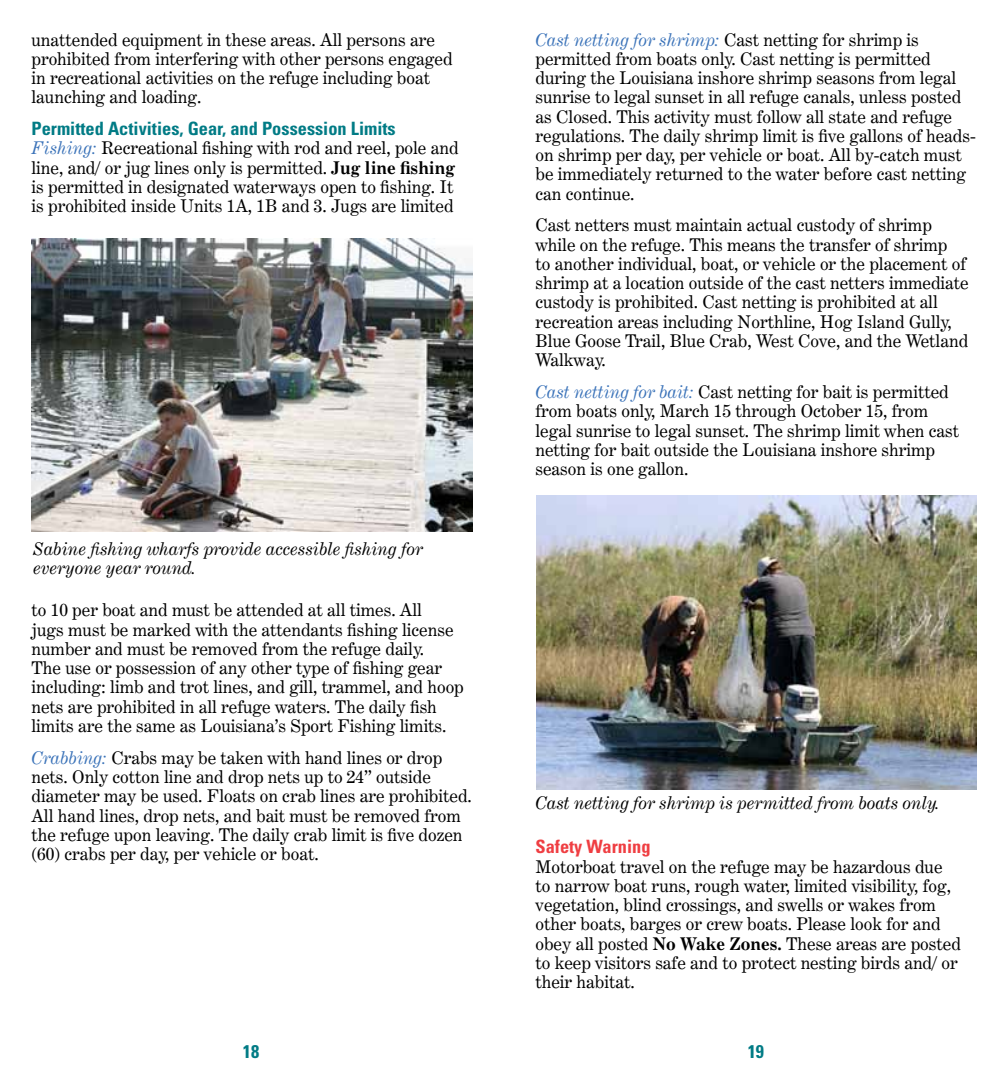
<style>
.page{position:relative;width:1008px;height:1071px;background:#fff}
.page>*{position:absolute;margin:0;border:0;box-sizing:border-box;transform-origin:0 0}
.t1{font:700 condensed 18.38px "Univers";color:#007b85}
.t2{font:700 condensed 18.38px "Univers";color:#ef3e42}
.t3{font:17.5px/19.2px "Century Expanded BT";color:#000}
.t4{font:italic 17.5px/19.2px "Century Expanded BT";color:#000}
.s1{font-style:italic;color:#3b73b9}
.s2{font-weight:700}
</style>
<div class="page">
<img style="left:32px;top:238px;width:440px;height:293px">
<img style="left:537px;top:495px;width:439px;height:294px">
<p class="t3" style="left:32px;top:30px;width:423px">unattended equipment in these areas. All persons are prohibited from interfering with other persons engaged in recreational activities on the refuge including boat launching and loading.</p>
<p class="t1" style="left:32px;top:117px;width:366px">Permitted Activities, Gear, and Possession Limits</p>
<p class="t3" style="left:32px;top:138px;width:429px"><span class="s1">Fishing:</span> Recreational fishing with rod and reel, pole and line, and/ or jug lines only is permitted. <span class="s2">Jug line fishing </span>is permitted in designated waterways open to fishing. It is prohibited inside Units 1A, 1B and 3. Jugs are limited</p>
<p class="t4" style="left:33px;top:539px;width:391px">Sabine fishing wharfs provide accessible fishing for everyone year round.</p>
<p class="t3" style="left:32px;top:600px;width:434px">to 10 per boat and must be attended at all times. All<br>jugs must be marked with the attendants fishing license number and must be removed from the refuge daily.<br>The use or possession of any other type of fishing gear including: limb and trot lines, and gill, trammel, and hoop nets are prohibited in all refuge waters. The daily fish limits are the same as Louisiana’s Sport Fishing limits.</p>
<p class="t3" style="left:32px;top:748px;width:442px"><span class="s1">Crabbing:</span> Crabs may be taken with hand lines or drop nets. Only cotton line and drop nets up to 24” outside diameter may be used. Floats on crab lines are prohibited.<br>All hand lines, drop nets, and bait must be removed from the refuge upon leaving. The daily crab limit is five dozen (60) crabs per day, per vehicle or boat.</p>
<p class="t3" style="left:536px;top:30px;width:442px"><span class="s1">Cast netting for shrimp:</span> Cast netting for shrimp is permitted from boats only. Cast netting is permitted during the Louisiana inshore shrimp seasons from legal sunrise to legal sunset in all refuge canals, unless posted as Closed. This activity must follow all state and refuge regulations. The daily shrimp limit is five gallons of heads&shy;on shrimp per day, per vehicle or boat. All by-catch must be immediately returned to the water before cast netting can continue.</p>
<p class="t3" style="left:536px;top:215px;width:435px">Cast netters must maintain actual custody of shrimp while on the refuge. This means the transfer of shrimp<br>to another individual, boat, or vehicle or the placement of shrimp at a location outside of the cast netters immediate custody is prohibited. Cast netting is prohibited at all recreation areas including Northline, Hog Island Gully, Blue Goose Trail, Blue Crab, West Cove, and the Wetland Walkway.</p>
<p class="t3" style="left:536px;top:382px;width:425px"><span class="s1">Cast netting for bait:</span> Cast netting for bait is permitted from boats only, March 15 through October 15, from legal sunrise to legal sunset. The shrimp limit when cast netting for bait outside the Louisiana inshore shrimp season is one gallon.</p>
<p class="t4" style="left:536px;top:793px;width:406px">Cast netting for shrimp is permitted from boats only.</p>
<p class="t2" style="left:536px;top:836px;width:117px">Safety Warning</p>
<p class="t3" style="left:536px;top:857px;width:427px">Motorboat travel on the refuge may be hazardous due to narrow boat runs, rough water, limited visibility, fog, vegetation, blind crossings, and swells or wakes from other boats, barges or crew boats. Please look for and obey all posted <span class="s2">No Wake Zones.</span> These areas are posted to keep visitors safe and to protect nesting birds and/ or their habitat.</p>
<p class="t1" style="left:243px;top:1040px;width:18px">18</p>
<p class="t1" style="left:748px;top:1040px;width:18px">19</p>
</div>
